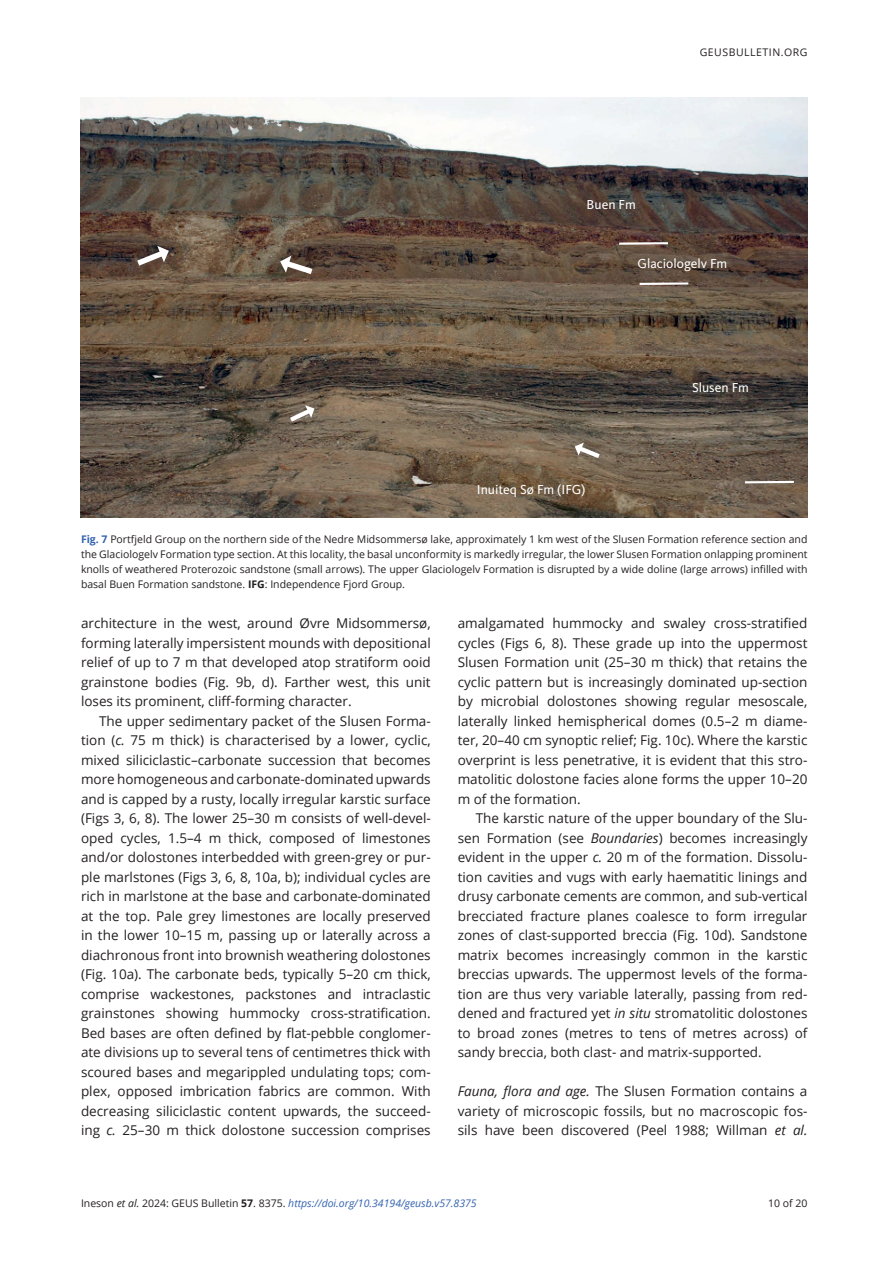
<style>
.page{position:relative;width:893px;height:1263px;background:#fff}
.page>*{position:absolute;margin:0;border:0;box-sizing:border-box;transform-origin:0 0}
.TXI{font:13.5px/19.5px "Open Sans";color:#231f20;text-align:justify}
.TX{font:13.5px/19.5px "Open Sans";color:#231f20;text-align:justify}
.t1{font:13.5px "Kievit Pro";color:#fff}
.FC{font:10.5px/15px "Open Sans";color:#231f20;text-align:justify}
.t2{font:italic 10.5px "Open Sans";color:#3463af}
.FC-2{font:10.5px "Open Sans";letter-spacing:.05em;color:#231f20}
.s1{font-weight:700;color:#3463af}
.s2{font-weight:700}
.s3{font-style:italic}
.s4{font-style:normal;color:#231f20}
.s5{color:#231f20}
.s6{font-weight:700;font-style:normal;color:#231f20}
</style>
<div class="page">
<img style="left:81px;top:98px;width:727px;height:419px">
<hr style="left:619px;top:242px;width:49px;height:3px;background:#fff">
<hr style="left:640px;top:282px;width:48px;height:3px;background:#fff">
<hr style="left:745px;top:481px;width:49px;height:2px;background:#fff">
<svg style="left:290px;top:405px;width:24px;height:17px"></svg>
<svg style="left:280px;top:256px;width:32px;height:18px"></svg>
<svg style="left:137px;top:246px;width:32px;height:20px"></svg>
<svg style="left:575px;top:443px;width:25px;height:15px"></svg>
<p class="t1" style="left:586px;top:196px;width:51px">Buen Fm</p>
<p class="FC-2" style="left:700px;top:45px;width:109px">GEUSBULLETIN.ORG</p>
<p class="t1" style="left:637px;top:255px;width:91px">Glaciologelv Fm</p>
<p class="t1" style="left:692px;top:379px;width:58px">Slusen Fm</p>
<p class="t1" style="left:477px;top:482px;width:110px">Inuiteq Sø Fm (IFG)</p>
<p class="FC" style="left:81px;top:531px;width:728px"><span class="s1">Fig. 7</span> Portfjeld Group on the northern side of the Nedre Midsommersø lake, approximately 1 km west of the Slusen Formation reference section and the Glaciologelv Formation type section. At this locality, the basal unconformity is markedly irregular, the lower Slusen Formation onlapping prominent knolls of weathered Proterozoic sandstone (small arrows). The upper Glaciologelv Formation is disrupted by a wide doline (large arrows) infilled with basal Buen Formation sandstone. <span class="s2">IFG</span>: Independence Fjord Group.</p>
<p class="TXI" style="left:81px;top:613px;width:351px">architecture in the west, around Øvre Midsommersø, forming laterally impersistent mounds with depositional relief of up to 7 m that developed atop stratiform ooid grainstone bodies (Fig. 9b, d). Farther west, this unit loses its prominent, cliff-forming character.</p>
<p class="TXI" style="left:81px;top:710px;width:351px;text-indent:18px">The upper sedimentary packet of the Slusen Forma&shy;tion (<span class="s3">c.</span> 75 m thick) is characterised by a lower, cyclic, mixed siliciclastic–carbonate succession that becomes more homogeneous and carbonate-dominated upwards and is capped by a rusty, locally irregular karstic surface (Figs 3, 6, 8). The lower 25–30 m consists of well-devel&shy;oped cycles, 1.5–4 m thick, composed of limestones and/or dolostones interbedded with green-grey or pur&shy;ple marlstones (Figs 3, 6, 8, 10a, b); individual cycles are rich in marlstone at the base and carbonate-dominated at the top. Pale grey limestones are locally preserved in the lower 10–15 m, passing up or laterally across a diachronous front into brownish weathering dolostones (Fig. 10a). The carbonate beds, typically 5–20 cm thick, comprise wackestones, packstones and intraclastic grainstones showing hummocky cross-stratification.<br>Bed bases are often defined by flat-pebble conglomer&shy;ate divisions up to several tens of centimetres thick with scoured bases and megarippled undulating tops; com&shy;plex, opposed imbrication fabrics are common. With decreasing siliciclastic content upwards, the succeed&shy;ing <span class="s3">c.</span> 25–30 m thick dolostone succession comprises</p>
<p class="TXI" style="left:458px;top:613px;width:351px">amalgamated hummocky and swaley cross-stratified cycles (Figs 6, 8). These grade up into the uppermost Slusen Formation unit (25–30 m thick) that retains the cyclic pattern but is increasingly dominated up-section by microbial dolostones showing regular mesoscale, laterally linked hemispherical domes (0.5–2 m diame&shy;ter, 20–40 cm synoptic relief; Fig. 10c). Where the karstic overprint is less penetrative, it is evident that this stro&shy;matolitic dolostone facies alone forms the upper 10–20 m of the formation.</p>
<p class="TXI" style="left:458px;top:808px;width:351px;text-indent:18px">The karstic nature of the upper boundary of the Slu&shy;sen Formation (see <span class="s3">Boundaries</span>) becomes increasingly evident in the upper <span class="s3">c.</span> 20 m of the formation. Dissolu&shy;tion cavities and vugs with early haematitic linings and drusy carbonate cements are common, and sub-vertical brecciated fracture planes coalesce to form irregular zones of clast-supported breccia (Fig. 10d). Sandstone matrix becomes increasingly common in the karstic breccias upwards. The uppermost levels of the forma&shy;tion are thus very variable laterally, passing from red&shy;dened and fractured yet <span class="s3">in situ</span> stromatolitic dolostones to broad zones (metres to tens of metres across) of sandy breccia, both clast- and matrix-supported.</p>
<p class="TX" style="left:458px;top:1081px;width:351px"><span class="s3">Fauna, flora and age.</span> The Slusen Formation contains a variety of microscopic fossils, but no macroscopic fos&shy;sils have been discovered (Peel 1988; Willman <span class="s3">et al.</span></p>
<p class="t2" style="left:81px;top:1196px;width:397px"><span class="s4">Ineson</span> <span class="s5">et al.</span> <span class="s4">2024: GEUS Bulletin</span> <span class="s6">57</span><span class="s4">. 8375.</span> https://doi.org/10.34194/geusb.v57.8375</p>
<p class="FC" style="left:768px;top:1195px;width:41px">10 of 20</p>
</div>
